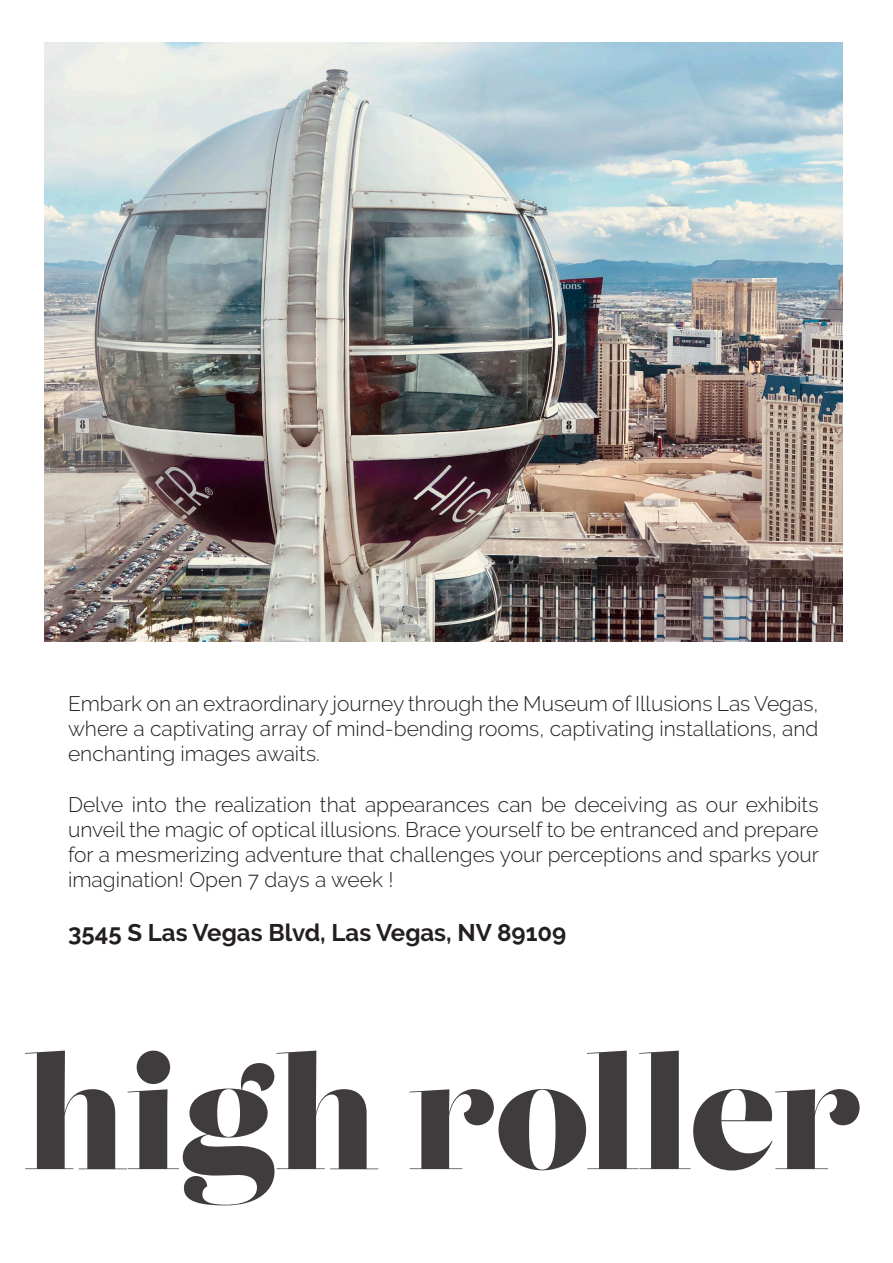
<style>
.page{position:relative;width:893px;height:1263px;background:#fff}
.page>*{position:absolute;margin:0;border:0;box-sizing:border-box;transform-origin:0 0}
.t1{font:150px "Lust Display Didone";color:#231f20}
.t2{font:700 24px "Raleway";color:#231f20}
.t3{font:300 21px/25.2px "Raleway";color:#231f20;text-align:justify}
</style>
<div class="page">
<img style="left:44px;top:43px;width:798px;height:598px">
<p class="t3" style="left:68px;top:691px;width:752px">Embark on an extraordinary journey through the Museum of Illusions Las Vegas, where a captivating array of mind-bending rooms, captivating installations, and enchanting images awaits.</p>
<p class="t3" style="left:68px;top:791px;width:752px">Delve into the realization that appearances can be deceiving as our exhibits unveil the magic of optical illusions. Brace yourself to be entranced and prepare for a mesmerizing adventure that challenges your perceptions and sparks your imagination! Open 7 days a week !</p>
<p class="t2" style="left:68px;top:919px;width:500px">3545 S Las Vegas Blvd, Las Vegas, NV 89109</p>
<h1 class="t1" style="left:26px;top:1021px;width:839px">high roller</h1>
</div>
